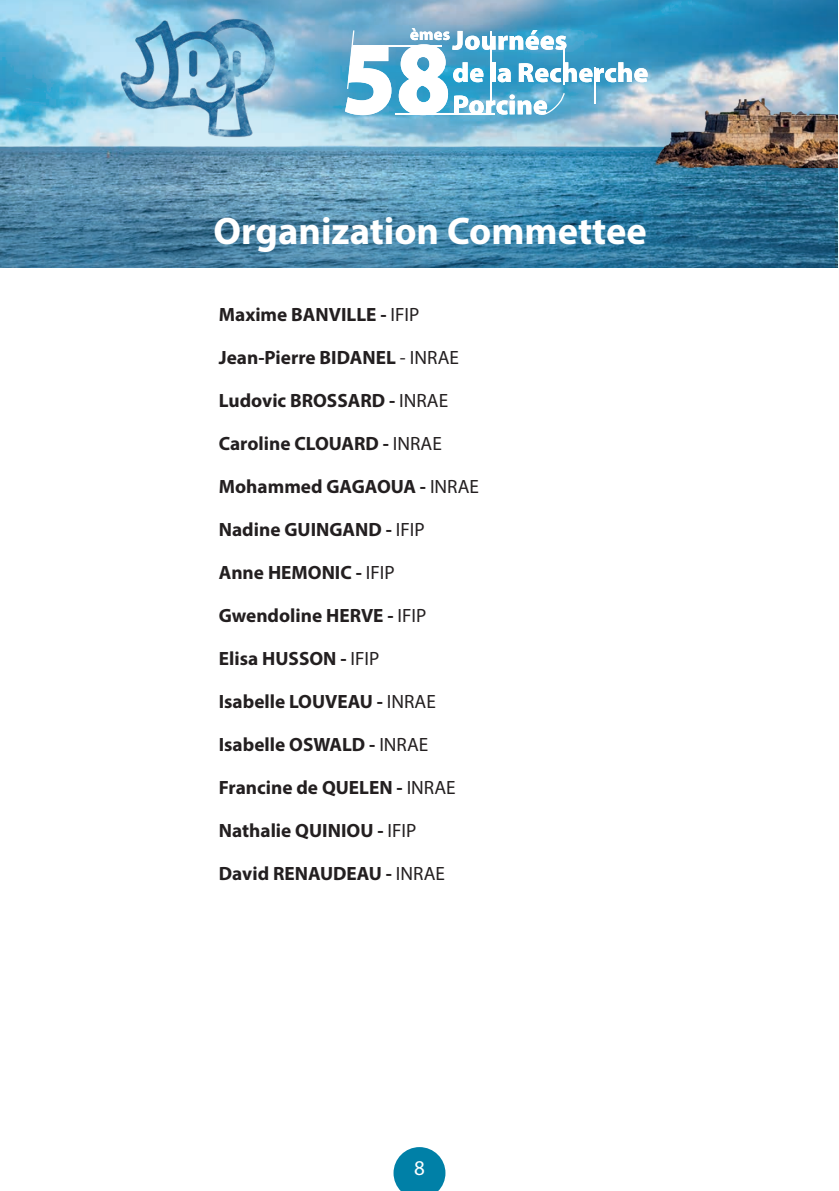
<style>
.page{position:relative;width:839px;height:1191px;background:#fff}
.page>*{position:absolute;margin:0;border:0;box-sizing:border-box;transform-origin:0 0}
.t1{font:700 38.5px "Myriad Pro";color:#fff}
.t2{font:21px "Myriad Pro";color:#fff}
.t3{font:700 19.25px "Myriad Pro";color:#231f20}
.s1{font-weight:400}
</style>
<div class="page">
<svg style="left:393px;top:1147px;width:52px;height:44px;background:#2a95b5"></svg>
<img style="left:0;top:0;width:837px;height:26px">
<img style="left:0;top:26px;width:837px;height:242px">
<img style="left:634px;top:41px;width:203px;height:126px">
<img style="left:79px;top:0;width:206px;height:164px">
<svg style="left:345px;top:30px;width:46px;height:85px"></svg>
<hr style="left:395px;top:114px;width:55px;height:1px;background:#fff">
<hr style="left:353px;top:45px;width:88px;height:2px;background:#fff">
<svg style="left:398px;top:28px;width:249px;height:87px"></svg>
<hr style="left:594px;top:67px;width:1px;height:36px;background:#fff">
<svg style="left:0;top:166px;width:834px;height:102px;background:#4483a5"></svg>
<h1 class="t1" style="left:213px;top:206px;width:435px">Organization Commettee</h1>
<p class="t3" style="left:219px;top:302px;width:202px">Maxime BANVILLE - <span class="s1">IFIP</span></p>
<p class="t3" style="left:219px;top:345px;width:241px">Jean-Pierre BIDANEL <span class="s1">- INRAE</span></p>
<p class="t3" style="left:219px;top:388px;width:231px">Ludovic BROSSARD - <span class="s1">INRAE</span></p>
<p class="t3" style="left:219px;top:431px;width:224px">Caroline CLOUARD - <span class="s1">INRAE</span></p>
<p class="t3" style="left:219px;top:474px;width:262px">Mohammed GAGAOUA - <span class="s1">INRAE</span></p>
<p class="t3" style="left:219px;top:517px;width:207px">Nadine GUINGAND - <span class="s1">IFIP</span></p>
<p class="t3" style="left:219px;top:560px;width:177px">Anne HEMONIC - <span class="s1">IFIP</span></p>
<p class="t3" style="left:219px;top:603px;width:209px">Gwendoline HERVE - <span class="s1">IFIP</span></p>
<p class="t3" style="left:219px;top:645px;width:162px">Elisa HUSSON - <span class="s1">IFIP</span></p>
<p class="t3" style="left:219px;top:688px;width:218px">Isabelle LOUVEAU - <span class="s1">INRAE</span></p>
<p class="t3" style="left:219px;top:731px;width:211px">Isabelle OSWALD - <span class="s1">INRAE</span></p>
<p class="t3" style="left:219px;top:774px;width:238px">Francine de QUELEN - <span class="s1">INRAE</span></p>
<p class="t3" style="left:219px;top:817px;width:199px">Nathalie QUINIOU - <span class="s1">IFIP</span></p>
<p class="t3" style="left:219px;top:860px;width:227px">David RENAUDEAU - <span class="s1">INRAE</span></p>
<p class="t2" style="left:414px;top:1155px;width:12px">8</p>
</div>
